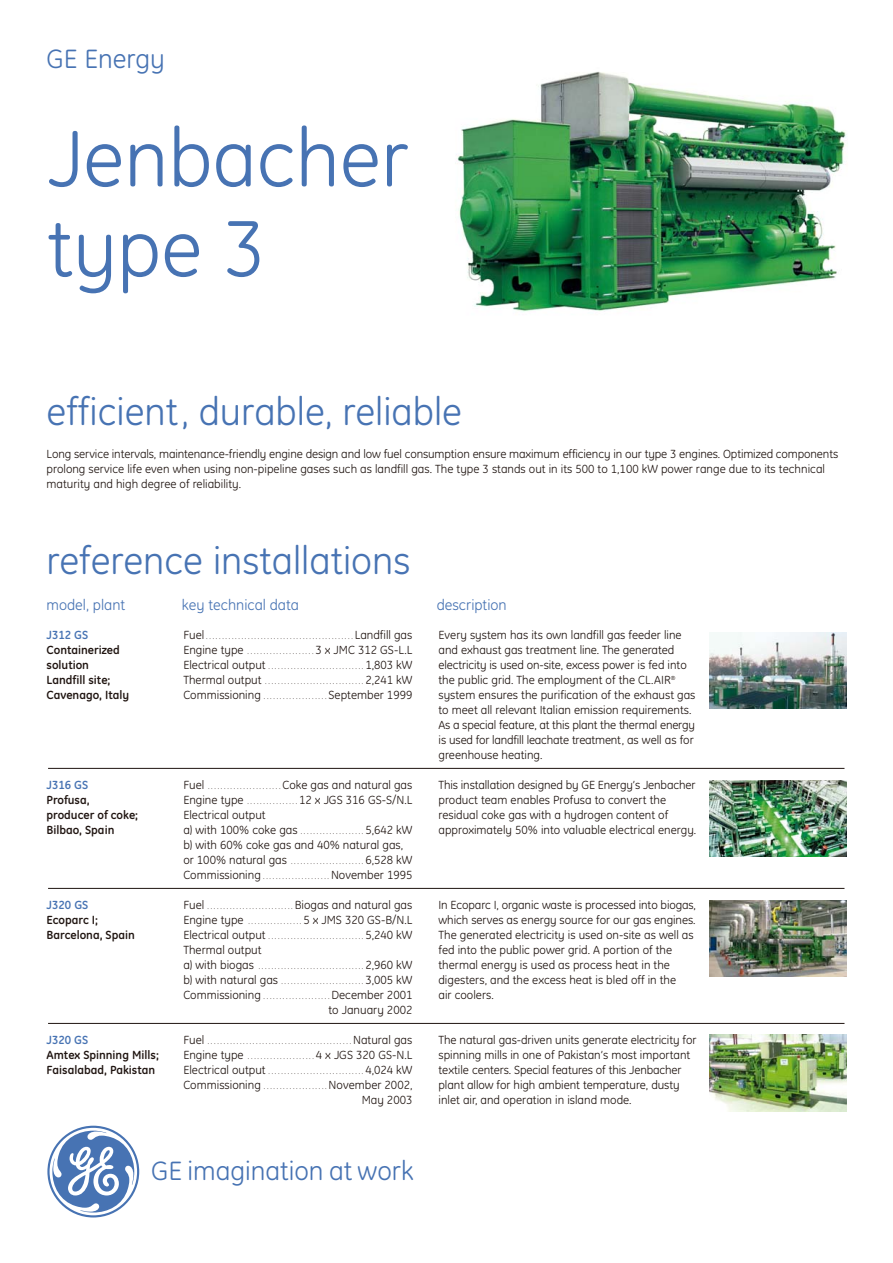
<style>
.page{position:relative;width:893px;height:1263px;background:#fff}
.page>*{position:absolute;margin:0;border:0;box-sizing:border-box;transform-origin:0 0}
.t1{font:81px/90px "GE Inspira";color:#4773b3}
.t2{font:39px "GE Inspira";color:#4773b3}
.t3{font:27px "GE Inspira";color:#4773b3}
.t4{font:15px "GE Inspira";color:#4773b3}
.t5{font:12px/15px "GE Inspira";color:#1f1410}
.t6{font:700 12px/15px "GE Inspira";color:#1f1410}
.t7{font:700 12px "GE Inspira";color:#4773b3}
.t8{font:7.5px/15px "GE Inspira";color:#1f1410}
.s1{font-size:12px}
.s2{font-size:7.5px}
</style>
<div class="page">
<img style="left:457px;top:71px;width:390px;height:241px">
<hr style="left:48px;top:768px;width:796px;height:1px;background:#1f1410">
<hr style="left:48px;top:888px;width:796px;height:1px;background:#1f1410">
<hr style="left:48px;top:1023px;width:796px;height:1px;background:#1f1410">
<img style="left:709px;top:632px;width:137px;height:77px">
<img style="left:709px;top:780px;width:137px;height:77px">
<img style="left:709px;top:900px;width:137px;height:76px">
<img style="left:709px;top:1035px;width:137px;height:76px">
<svg style="left:47px;top:1126px;width:92px;height:91px"></svg>
<h3 class="t3" style="left:47px;top:48px;width:120px">GE Energy</h3>
<h1 class="t1" style="left:47px;top:119px;width:363px">Jenbacher type 3</h1>
<h2 class="t2" style="left:47px;top:397px;width:417px">efficient, durable, reliable</h2>
<p class="t5" style="left:47px;top:448px;width:793px">Long service intervals, maintenance-friendly engine design and low fuel consumption ensure maximum efficiency in our type 3 engines. Optimized components prolong service life even when using non-pipeline gases such as landfill gas. The type 3 stands out in its 500 to 1,100 kW power range due to its technical maturity and high degree of reliability.</p>
<h2 class="t2" style="left:47px;top:546px;width:365px">reference installations</h2>
<p class="t4" style="left:47px;top:599px;width:80px">model, plant</p>
<p class="t4" style="left:182px;top:599px;width:119px">key technical data</p>
<p class="t4" style="left:437px;top:599px;width:72px">description</p>
<p class="t7" style="left:47px;top:630px;width:43px">J312 GS</p>
<p class="t6" style="left:47px;top:643px;width:84px">Containerized solution<br>Landfill site;<br>Cavenago, Italy</p>
<p class="t8" style="left:183px;top:629px;width:231px"><span class="s1">Fuel</span> . . . . . . . . . . . . . . . . . . . . . . . . . . . . . . . . . . . . . . . . . . . . . . <span class="s1">Landfill gas</span></p>
<p class="t5" style="left:183px;top:643px;width:231px">Engine type <span class="s2">. . . . . . . . . . . . . . . . . . . . .</span> 3 x JMC 312 GS-L.L</p>
<p class="t8" style="left:183px;top:659px;width:231px"><span class="s1">Electrical output</span> . . . . . . . . . . . . . . . . . . . . . . . . . . . . . . <span class="s1">1,803 kW<br>Thermal output</span> . . . . . . . . . . . . . . . . . . . . . . . . . . . . . . . <span class="s1">2,241 kW</span></p>
<p class="t5" style="left:183px;top:688px;width:231px">Commissioning <span class="s2">. . . . . . . . . . . . . . . . . . . .</span> September 1999</p>
<p class="t5" style="left:438px;top:628px;width:259px">Every system has its own landfill gas feeder line and exhaust gas treatment line. The generated electricity is used on-site, excess power is fed into the public grid. The employment of the CL.AIR<sup>® </sup>system ensures the purification of the exhaust gas to meet all relevant Italian emission requirements.<br>As a special feature, at this plant the thermal energy is used for landfill leachate treatment, as well as for greenhouse heating.</p>
<p class="t5" style="left:438px;top:778px;width:259px">This installation designed by GE Energy’s Jenbacher product team enables Profusa to convert the residual coke gas with a hydrogen content of approximately 50% into valuable electrical energy.</p>
<p class="t5" style="left:183px;top:778px;width:231px">Fuel <span class="s2">. . . . . . . . . . . . . . . . . . . . . . .</span> Coke gas and natural gas Engine type <span class="s2">. . . . . . . . . . . . . . . .</span> 12 x JGS 316 GS-S/N.L Electrical output<br>a) with 100% coke gas <span class="s2">. . . . . . . . . . . . . . . . . . . .</span> 5,642 kW b) with 60% coke gas and 40% natural gas, or 100% natural gas <span class="s2">. . . . . . . . . . . . . . . . . . . . . . .</span> 6,528 kW Commissioning <span class="s2">. . . . . . . . . . . . . . . . . . . . .</span> November 1995</p>
<p class="t8" style="left:183px;top:899px;width:231px"><span class="s1">Fuel</span> . . . . . . . . . . . . . . . . . . . . . . . . . . . <span class="s1">Biogas and natural gas</span></p>
<p class="t5" style="left:183px;top:913px;width:231px">Engine type <span class="s2">. . . . . . . . . . . . . . . . .</span> 5 x JMS 320 GS-B/N.L</p>
<p class="t8" style="left:183px;top:929px;width:231px"><span class="s1">Electrical output</span> . . . . . . . . . . . . . . . . . . . . . . . . . . . . . . <span class="s1">5,240 kW</span></p>
<p class="t5" style="left:183px;top:943px;width:80px">Thermal output</p>
<p class="t8" style="left:183px;top:959px;width:231px"><span class="s1">a) with biogas</span> . . . . . . . . . . . . . . . . . . . . . . . . . . . . . . . . . <span class="s1">2,960 kW b) with natural gas</span> . . . . . . . . . . . . . . . . . . . . . . . . . . <span class="s1">3,005 kW</span></p>
<p class="t5" style="left:183px;top:988px;width:231px;text-align:right">Commissioning <span class="s2">. . . . . . . . . . . . . . . . . . . . .</span> December 2001 to January 2002</p>
<p class="t8" style="left:183px;top:1034px;width:231px"><span class="s1">Fuel</span> . . . . . . . . . . . . . . . . . . . . . . . . . . . . . . . . . . . . . . . . . . . . . <span class="s1">Natural gas</span></p>
<p class="t5" style="left:183px;top:1048px;width:231px">Engine type <span class="s2">. . . . . . . . . . . . . . . . . . . . .</span> 4 x JGS 320 GS-N.L</p>
<p class="t8" style="left:183px;top:1064px;width:231px"><span class="s1">Electrical output</span> . . . . . . . . . . . . . . . . . . . . . . . . . . . . . . <span class="s1">4,024 kW</span></p>
<p class="t5" style="left:183px;top:1078px;width:231px;text-align:right">Commissioning <span class="s2">. . . . . . . . . . . . . . . . . . . .</span> November 2002,<br>May 2003</p>
<p class="t7" style="left:47px;top:780px;width:43px">J316 GS</p>
<p class="t6" style="left:47px;top:793px;width:93px">Profusa, producer of coke;<br>Bilbao, Spain</p>
<p class="t5" style="left:438px;top:898px;width:259px">In Ecoparc I, organic waste is processed into biogas, which serves as energy source for our gas engines.<br>The generated electricity is used on-site as well as fed into the public power grid. A portion of the thermal energy is used as process heat in the digesters, and the excess heat is bled off in the<br>air coolers.</p>
<p class="t5" style="left:438px;top:1033px;width:260px">The natural gas-driven units generate electricity for spinning mills in one of Pakistan’s most important textile centers. Special features of this Jenbacher plant allow for high ambient temperature, dusty inlet air, and operation in island mode.</p>
<p class="t7" style="left:47px;top:900px;width:43px">J320 GS</p>
<p class="t6" style="left:47px;top:913px;width:90px">Ecoparc I;<br>Barcelona, Spain</p>
<p class="t7" style="left:47px;top:1035px;width:43px">J320 GS</p>
<p class="t6" style="left:47px;top:1048px;width:114px">Amtex Spinning Mills;<br>Faisalabad, Pakistan</p>
<h3 class="t3" style="left:151px;top:1160px;width:264px">GE imagination at work</h3>
</div>
